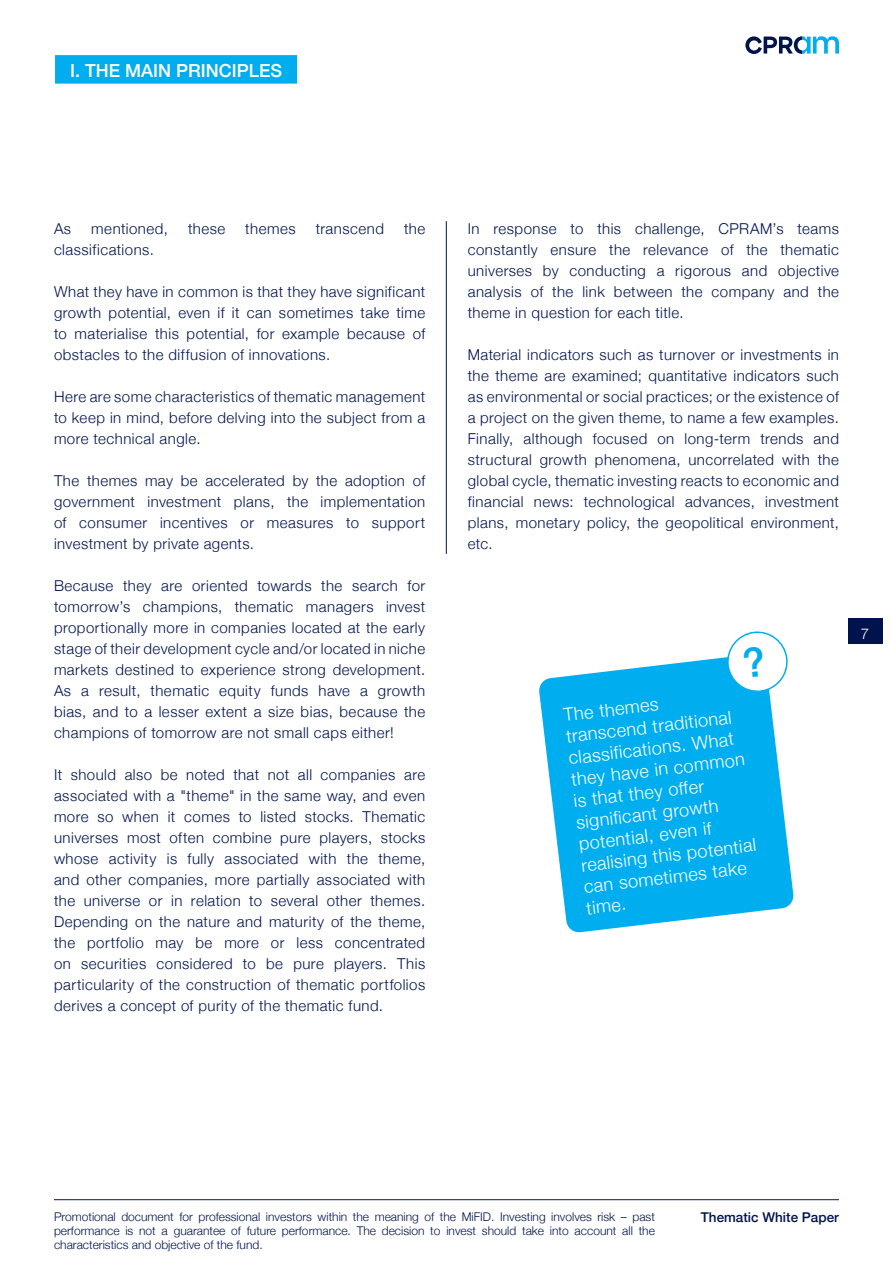
<style>
.page{position:relative;width:893px;height:1263px;background:#fff}
.page>*{position:absolute;margin:0;border:0;box-sizing:border-box;transform-origin:0 0}
.t1{font:300 18px/21.6px "Helvetica Neue";color:#fff}
.rubrique{font:500 18px "Helvetica Neue";color:#fff}
.courant{font:300 15px/21px "Helvetica Neue";letter-spacing:.035em;color:#00134d;text-align:justify}
.t2{font:300 15px "Helvetica Neue";color:#fff}
.t3{font:500 13.5px "Helvetica Neue";color:#00134d}
.t4{font:300 12px/14.4px "Helvetica Neue";color:#00134d;text-align:justify}
</style>
<div class="page">
<div style="left:848px;top:619px;width:34px;height:25px;background:#00134d"></div>
<hr style="left:54px;top:1199px;width:785px;height:1px;background:#00134d">
<svg style="left:745px;top:36px;width:94px;height:18px"></svg>
<hr style="left:446px;top:221px;width:1px;height:333px;background:#00134d">
<div style="left:55px;top:55px;width:242px;height:29px;background:#00aeef"></div>
<svg style="left:539px;top:657px;width:255px;height:276px;fill:#00aeef"></svg>
<svg style="left:726px;top:631px;width:63px;height:62px"></svg>
<p class="rubrique" style="left:70px;top:56px;width:214px">I. THE MAIN PRINCIPLES</p>
<p class="courant" style="left:54px;top:217px;width:19px">As</p>
<p class="courant" style="left:91px;top:217px;width:78px">mentioned,</p>
<p class="courant" style="left:188px;top:217px;width:39px">these</p>
<p class="courant" style="left:245px;top:217px;width:52px">themes</p>
<p class="courant" style="left:316px;top:217px;width:70px">transcend</p>
<p class="courant" style="left:404px;top:217px;width:23px">the</p>
<p class="courant" style="left:54px;top:238px;width:101px">classifications.</p>
<p class="courant" style="left:54px;top:280px;width:373px">What they have in common is that they have significant growth potential, even if it can sometimes take time to materialise this potential, for example because of obstacles to the diffusion of innovations.</p>
<p class="courant" style="left:54px;top:385px;width:373px">Here are some characteristics of thematic management to keep in mind, before delving into the subject from a more technical angle.</p>
<p class="courant" style="left:54px;top:469px;width:373px">The themes may be accelerated by the adoption of government investment plans, the implementation of consumer incentives or measures to support investment by private agents.</p>
<p class="courant" style="left:54px;top:574px;width:373px">Because they are oriented towards the search for tomorrow’s champions, thematic managers invest proportionally more in companies located at the early stage of their development cycle and/or located in niche markets destined to experience strong development.<br>As a result, thematic equity funds have a growth bias, and to a lesser extent a size bias, because the champions of tomorrow are not small caps either!</p>
<p class="courant" style="left:54px;top:763px;width:373px">It should also be noted that not all companies are associated with a "theme" in the same way, and even more so when it comes to listed stocks. Thematic universes most often combine pure players, stocks whose activity is fully associated with the theme, and other companies, more partially associated with the universe or in relation to several other themes.<br>Depending on the nature and maturity of the theme, the portfolio may be more or less concentrated on securities considered to be pure players. This particularity of the construction of thematic portfolios derives a concept of purity of the thematic fund.</p>
<p class="courant" style="left:468px;top:217px;width:373px">In response to this challenge, CPRAM’s teams constantly ensure the relevance of the thematic universes by conducting a rigorous and objective analysis of the link between the company and the theme in question for each title.</p>
<p class="courant" style="left:468px;top:343px;width:373px">Material indicators such as turnover or investments in the theme are examined; quantitative indicators such as environmental or social practices; or the existence of a project on the given theme, to name a few examples.<br>Finally, although focused on long-term trends and structural growth phenomena, uncorrelated with the global cycle, thematic investing reacts to economic and financial news: technological advances, investment plans, monetary policy, the geopolitical environment, etc.</p>
<p class="t1" style="left:562px;top:703px;width:97px;rotate:-7deg">The themes</p>
<p class="t1" style="left:564px;top:725px;width:177px;rotate:-7deg">transcend traditional classifications. What they have in common is that they offer significant growth potential, even if realising this potential can sometimes take time.</p>
<p class="t2" style="left:861px;top:621px;width:10px">7</p>
<p class="t4" style="left:54px;top:1208px;width:602px">Promotional document for professional investors within the meaning of the MiFID. Investing involves risk – past performance is not a guarantee of future performance. The decision to invest should take into account all the characteristics and objective of the fund.</p>
<p class="t3" style="left:701px;top:1206px;width:140px">Thematic White Paper</p>
</div>
